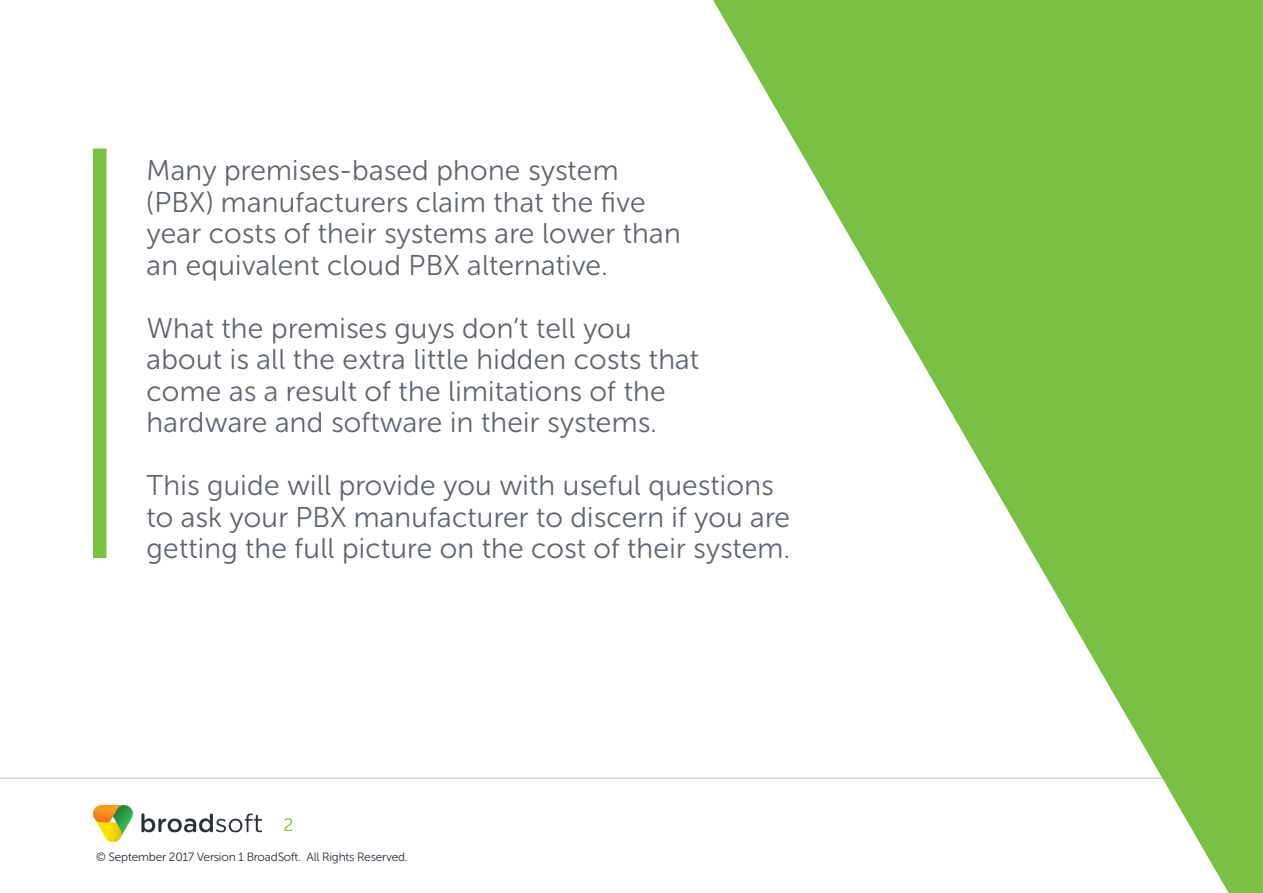
<style>
.page{position:relative;width:1263px;height:893px;background:#fff}
.page>*{position:absolute;margin:0;border:0;box-sizing:border-box;transform-origin:0 0}
.BODY{font:28.5px/31.5px "Museo Sans Rounded 300";letter-spacing:.01em;color:#5f656c}
.t1{font:18px "Museo Sans Rounded 300";color:#78c143}
.t2{font:12px "Museo Sans Rounded 300";letter-spacing:-.01em;color:#282f39}
</style>
<div class="page">
<img style="left:93px;top:805px;width:169px;height:36px">
<hr style="left:0;top:778px;width:1263px;height:1px;background:#bebfc2">
<svg style="left:713px;top:0;width:550px;height:893px;fill:#77c043"></svg>
<div style="left:93px;top:148px;width:13px;height:410px;background:#78c143"></div>
<p class="BODY" style="left:147px;top:155px;width:535px">Many premises-based phone system (PBX) manufacturers claim that the five year costs of their systems are lower than an equivalent cloud PBX alternative.</p>
<p class="BODY" style="left:147px;top:312px;width:554px">What the premises guys don’t tell you about is all the extra little hidden costs that come as a result of the limitations of the hardware and software in their systems.</p>
<p class="BODY" style="left:147px;top:470px;width:645px">This guide will provide you with useful questions to ask your PBX manufacturer to discern if you are getting the full picture on the cost of their system.</p>
<p class="t1" style="left:283px;top:815px;width:11px">2</p>
<p class="t2" style="left:96px;top:851px;width:313px">© September 2017 Version 1 BroadSoft. All Rights Reserved.</p>
</div>
